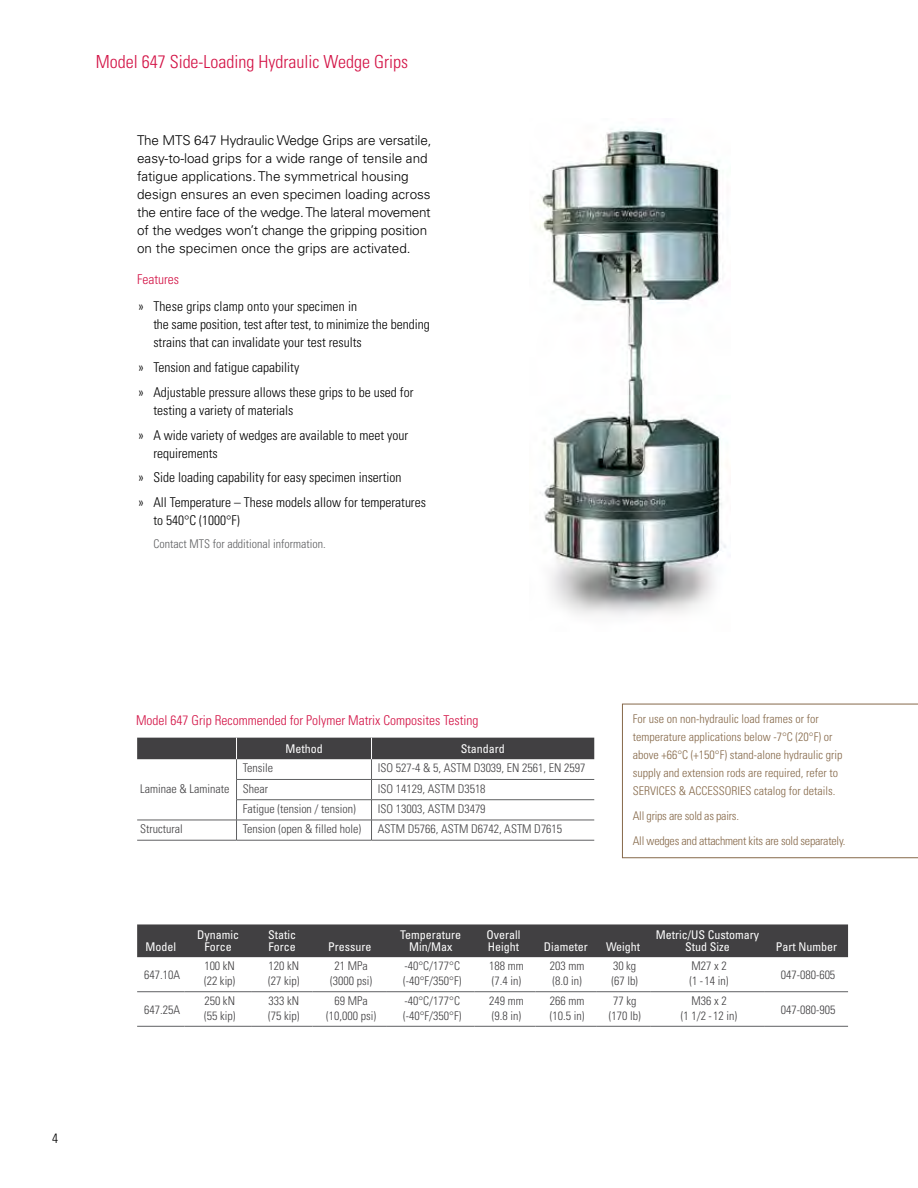
<style>
.page{position:relative;width:918px;height:1188px;background:#fff}
.page>*{position:absolute;margin:0;border:0;box-sizing:border-box;transform-origin:0 0}
.t1{font:300 condensed 18px "Univers LT Std";color:#d31245}
.t2{font:300 condensed 13.5px/24.8px "Univers LT Std";color:#000}
.t3{font:300 13.5px/18px "Univers LT Std";color:#000}
.t4{font:300 condensed 13.5px "Univers LT Std";color:#d31245}
.t5{font:300 condensed 12px/15px "Univers LT Std";color:#414042}
.t6{font:300 condensed 12px/18px "Univers LT Std";color:#86694a}
.t7{font:condensed 12px/12px "Univers LT Std";color:#fff;text-align:center}
.t8{font:300 condensed 12px/24.8px "Univers LT Std";letter-spacing:-.02em;color:#86694a}
.t9{font:300 condensed 12px "Univers LT Std";color:#5f6062}
</style>
<div class="page">
<img style="left:535px;top:127px;width:191px;height:489px">
<svg style="left:622px;top:704px;width:296px;height:154px"></svg>
<hr style="left:137px;top:840px;width:100px;height:1px;background:#5f6062">
<hr style="left:237px;top:840px;width:135px;height:1px;background:#5f6062">
<svg style="left:137px;top:738px;width:457px;height:102px"></svg>
<hr style="left:372px;top:820px;width:222px;height:1px;background:#5f6062">
<hr style="left:372px;top:840px;width:222px;height:1px;background:#5f6062">
<div style="left:137px;top:924px;width:711px;height:33px;background:#414042"></div>
<hr style="left:137px;top:991px;width:47px;height:1px;background:#5f6062">
<hr style="left:137px;top:1026px;width:47px;height:1px;background:#5f6062">
<hr style="left:184px;top:991px;width:68px;height:1px;background:#5f6062">
<hr style="left:184px;top:1026px;width:68px;height:1px;background:#5f6062">
<hr style="left:252px;top:991px;width:61px;height:1px;background:#5f6062">
<hr style="left:252px;top:1026px;width:61px;height:1px;background:#5f6062">
<hr style="left:313px;top:991px;width:74px;height:1px;background:#5f6062">
<hr style="left:387px;top:991px;width:88px;height:1px;background:#5f6062">
<hr style="left:475px;top:991px;width:60px;height:1px;background:#5f6062">
<hr style="left:535px;top:991px;width:61px;height:1px;background:#5f6062">
<hr style="left:596px;top:991px;width:54px;height:1px;background:#5f6062">
<hr style="left:650px;top:991px;width:115px;height:1px;background:#5f6062">
<hr style="left:313px;top:1026px;width:74px;height:1px;background:#5f6062">
<hr style="left:387px;top:1026px;width:88px;height:1px;background:#5f6062">
<hr style="left:475px;top:1026px;width:60px;height:1px;background:#5f6062">
<hr style="left:535px;top:1026px;width:61px;height:1px;background:#5f6062">
<hr style="left:596px;top:1026px;width:54px;height:1px;background:#5f6062">
<hr style="left:650px;top:1026px;width:115px;height:1px;background:#5f6062">
<hr style="left:765px;top:991px;width:83px;height:1px;background:#5f6062">
<hr style="left:765px;top:1026px;width:83px;height:1px;background:#5f6062">
<h1 class="t1" style="left:96px;top:51px;width:314px">Model 647 Side-Loading Hydraulic Wedge Grips</h1>
<p class="t3" style="left:137px;top:131px;width:296px">The MTS 647 Hydraulic Wedge Grips are versatile, easy-to-load grips for a wide range of tensile and fatigue applications. The symmetrical housing design ensures an even specimen loading across the entire face of the wedge. The lateral movement of the wedges won’t change the gripping position on the specimen once the grips are activated.</p>
<p class="t4" style="left:137px;top:272px;width:43px">Features</p>
<p class="t2" style="left:153px;top:298px;width:278px;line-height:18px;text-indent:-15px">» These grips clamp onto your specimen in<br>the same position, test after test, to minimize the bending strains that can invalidate your test results</p>
<p class="t2" style="left:138px;top:355px;width:277px">» Tension and fatigue capability<br>» Adjustable pressure allows these grips to be used for</p>
<p class="t2" style="left:138px;top:398px;width:271px;text-indent:15px">testing a variety of materials<br>» A wide variety of wedges are available to meet your</p>
<p class="t2" style="left:138px;top:441px;width:289px;text-indent:15px">requirements<br>» Side loading capability for easy specimen insertion<br>» All Temperature – These models allow for temperatures</p>
<p class="t2" style="left:153px;top:508px;width:88px">to 540°C (1000°F)</p>
<p class="t9" style="left:153px;top:536px;width:174px">Contact MTS for additional information.</p>
<p class="t2" style="left:52px;top:1126px;width:7px">4</p>
<p class="t4" style="left:136px;top:712px;width:344px">Model 647 Grip Recommended for Polymer Matrix Composites Testing</p>
<p class="t5" style="left:140px;top:781px;width:91px">Laminae &amp; Laminate</p>
<p class="t7" style="left:285px;top:743px;width:39px">Method</p>
<p class="t7" style="left:461px;top:743px;width:46px">Standard</p>
<p class="t5" style="left:243px;top:761px;width:32px">Tensile</p>
<p class="t5" style="left:378px;top:761px;width:209px">ISO 527-4 &amp; 5, ASTM D3039, EN 2561, EN 2597</p>
<p class="t5" style="left:243px;top:781px;width:27px">Shear</p>
<p class="t5" style="left:378px;top:781px;width:109px">ISO 14129, ASTM D3518</p>
<p class="t5" style="left:243px;top:801px;width:115px">Fatigue (tension / tension)</p>
<p class="t5" style="left:378px;top:801px;width:109px">ISO 13003, ASTM D3479</p>
<p class="t5" style="left:140px;top:822px;width:44px">Structural</p>
<p class="t5" style="left:243px;top:822px;width:120px">Tension (open &amp; filled hole)</p>
<p class="t5" style="left:378px;top:822px;width:186px">ASTM D5766, ASTM D6742, ASTM D7615</p>
<p class="t6" style="left:633px;top:710px;width:211px">For use on non-hydraulic load frames or for temperature applications below -7°C (20°F) or above +66°C (+150°F) stand-alone hydraulic grip supply and extension rods are required, refer to SERVICES &amp; ACCESSORIES catalog for details.</p>
<p class="t8" style="left:633px;top:803px;width:214px">All grips are sold as pairs.<br>All wedges and attachment kits are sold separately.</p>
<p class="t7" style="left:145px;top:941px;width:32px">Model</p>
<p class="t7" style="left:197px;top:929px;width:43px">Dynamic<br>Force</p>
<p class="t7" style="left:268px;top:929px;width:30px;text-align:left">Static<br>Force</p>
<p class="t7" style="left:328px;top:941px;width:45px">Pressure</p>
<p class="t7" style="left:400px;top:929px;width:63px">Temperature<br>Min/Max</p>
<p class="t7" style="left:486px;top:929px;width:35px;text-align:left">Overall<br>Height</p>
<p class="t7" style="left:544px;top:941px;width:45px">Diameter</p>
<p class="t7" style="left:606px;top:941px;width:36px">Weight</p>
<p class="t7" style="left:656px;top:929px;width:105px">Metric/US Customary<br>Stud Size</p>
<p class="t7" style="left:776px;top:941px;width:63px">Part Number</p>
<p class="t5" style="left:144px;top:968px;width:37px">647.10A</p>
<p class="t5" style="left:204px;top:959px;width:33px">100 kN (22 kip)</p>
<p class="t5" style="left:268px;top:959px;width:33px">120 kN (27 kip)</p>
<p class="t5" style="left:330px;top:959px;width:43px;text-align:center">21 MPa (3000 psi)</p>
<p class="t5" style="left:403px;top:959px;width:60px">-40°C/177°C (-40°F/350°F)</p>
<p class="t5" style="left:489px;top:959px;width:36px">188 mm (7.4 in)</p>
<p class="t5" style="left:550px;top:959px;width:36px">203 mm (8.0 in)</p>
<p class="t5" style="left:611px;top:959px;width:28px">30 kg (67 lb)</p>
<p class="t5" style="left:690px;top:959px;width:40px">M27 x 2 (1 - 14 in)</p>
<p class="t5" style="left:781px;top:968px;width:56px">047-080-605</p>
<p class="t5" style="left:144px;top:1002px;width:37px">647.25A</p>
<p class="t5" style="left:204px;top:993px;width:33px">250 kN (55 kip)</p>
<p class="t5" style="left:268px;top:993px;width:33px">333 kN (75 kip)</p>
<p class="t5" style="left:326px;top:993px;width:51px;text-align:center">69 MPa (10,000 psi)</p>
<p class="t5" style="left:403px;top:993px;width:60px">-40°C/177°C (-40°F/350°F)</p>
<p class="t5" style="left:489px;top:993px;width:36px">249 mm (9.8 in)</p>
<p class="t5" style="left:550px;top:993px;width:36px">266 mm (10.5 in)</p>
<p class="t5" style="left:609px;top:993px;width:33px;text-align:center">77 kg (170 lb)</p>
<p class="t5" style="left:681px;top:993px;width:58px;text-align:center">M36 x 2<br>(1 1/2 - 12 in)</p>
<p class="t5" style="left:781px;top:1002px;width:56px">047-080-905</p>
</div>
